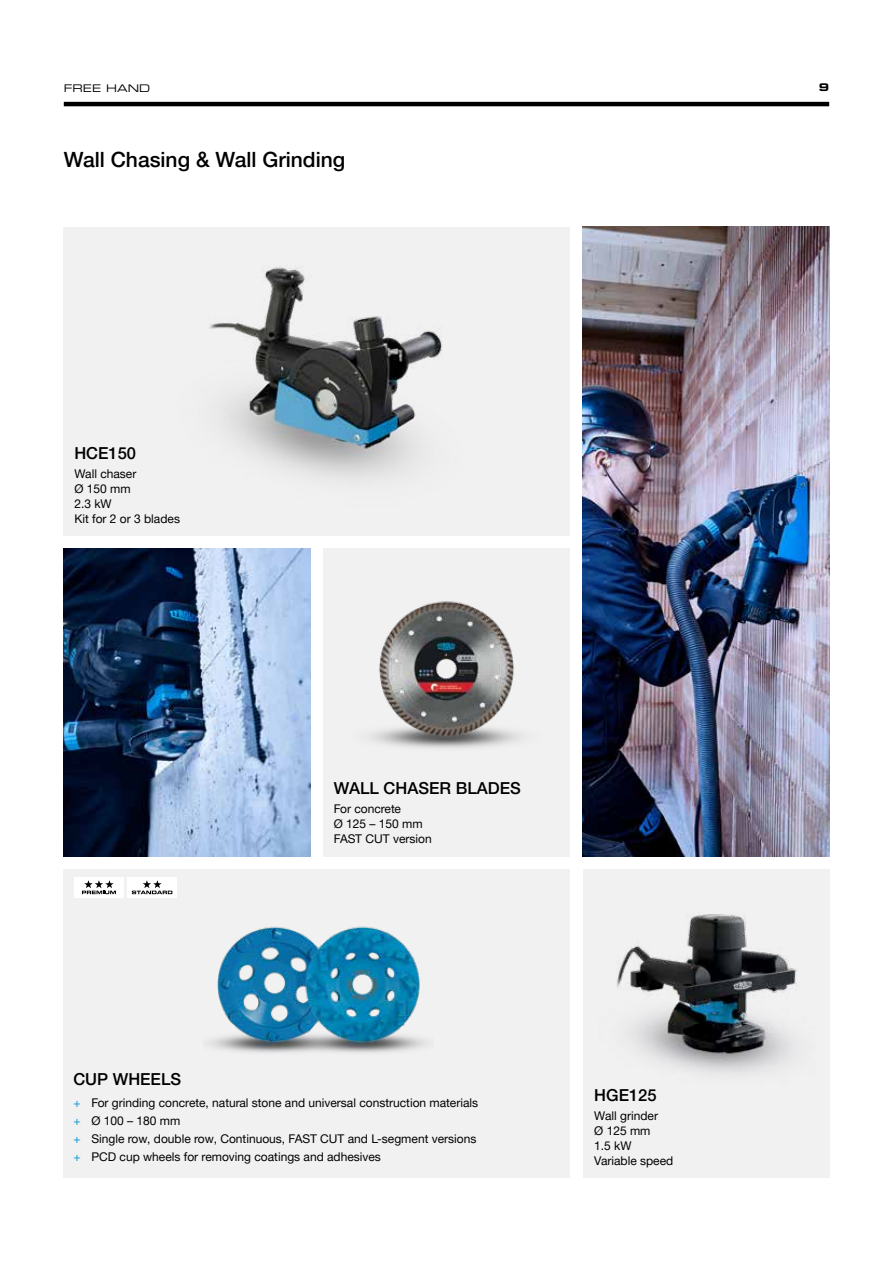
<style>
.page{position:relative;width:893px;height:1263px;background:#fff}
.page>*{position:absolute;margin:0;border:0;box-sizing:border-box;transform-origin:0 0}
.t1{font:500 21px "Helvetica Neue LTW1 G";color:#000}
.t2{font:500 16.5px "Helvetica Neue LTW1 G";color:#000}
.t3{font:12px/15px "Helvetica Neue LTW1 G";color:#000}
.t4{font:10.5px "Eurostile LT Std Ex 2";color:#000}
.t5{font:10.5px "Eurostile LT Std Bold Ex 2";color:#000}
.s1{font-family:"Helvetica Neue LT Pro";color:#0095da}
</style>
<div class="page">
<hr style="left:64px;top:102px;width:765px;height:4px;background:#000">
<div style="left:583px;top:869px;width:246px;height:309px;background:#f1f1f2"></div>
<div style="left:64px;top:869px;width:506px;height:309px;background:#f1f1f2"></div>
<div style="left:64px;top:227px;width:506px;height:308px;background:#f1f1f2"></div>
<img style="left:583px;top:227px;width:246px;height:629px">
<img style="left:617px;top:914px;width:180px;height:159px">
<img style="left:64px;top:548px;width:246px;height:308px">
<img style="left:208px;top:926px;width:219px;height:127px">
<div style="left:74px;top:877px;width:49px;height:20px;background:#fff"></div>
<svg style="left:82px;top:880px;width:34px;height:14px"></svg>
<div style="left:128px;top:877px;width:49px;height:20px;background:#fff"></div>
<svg style="left:132px;top:880px;width:40px;height:14px"></svg>
<div style="left:323px;top:548px;width:247px;height:308px;background:#f1f1f2"></div>
<img style="left:369px;top:601px;width:152px;height:147px">
<img style="left:209px;top:267px;width:233px;height:212px">
<p class="t4" style="left:64px;top:81px;width:88px">FREE HAND</p>
<p class="t5" style="left:819px;top:80px;width:12px">9</p>
<h1 class="t1" style="left:64px;top:147px;width:283px">Wall Chasing &amp; Wall Grinding</h1>
<h2 class="t2" style="left:74px;top:443px;width:63px">HCE150</h2>
<p class="t3" style="left:74px;top:466px;width:107px">Wall chaser<br>Ø 150 mm<br>2.3 kW<br>Kit for 2 or 3 blades</p>
<h2 class="t2" style="left:334px;top:778px;width:189px">WALL CHASER BLADES</h2>
<p class="t3" style="left:334px;top:801px;width:99px">For concrete<br>Ø 125 – 150 mm<br>FAST CUT version</p>
<h2 class="t2" style="left:73px;top:1070px;width:109px">CUP WHEELS</h2>
<p class="t3" style="left:73px;top:1094px;width:406px;line-height:18px"><span class="s1">+</span> For grinding concrete, natural stone and universal construction materials <span class="s1">+</span> Ø 100 – 180 mm<br><span class="s1">+</span> Single row, double row, Continuous, FAST CUT and L-segment versions <span class="s1">+</span> PCD cup wheels for removing coatings and adhesives</p>
<h2 class="t2" style="left:594px;top:1085px;width:64px">HGE125</h2>
<p class="t3" style="left:594px;top:1108px;width:80px">Wall grinder<br>Ø 125 mm<br>1.5 kW<br>Variable speed</p>
</div>
